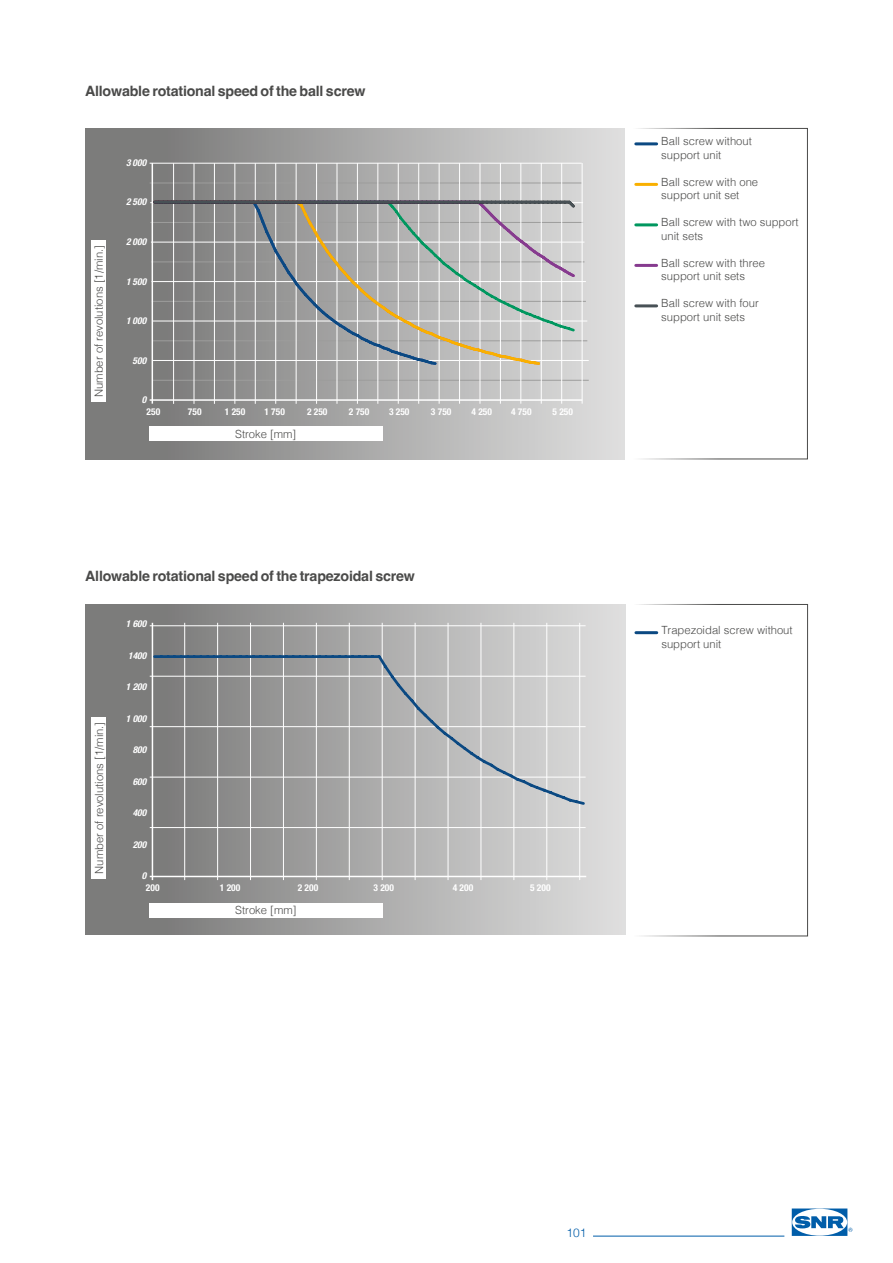
<style>
.page{position:relative;width:893px;height:1263px;background:#fff}
.page>*{position:absolute;margin:0;border:0;box-sizing:border-box;transform-origin:0 0}
.courant_noir{font:700 14.25px "Helvetica";letter-spacing:-.015em;color:#4a4a49}
.t1{font:300 12px "Helvetica";color:#005da9}
.t2{font:300 11.25px/13.5px "Helvetica";color:#4a4a49}
.t3{font:700 condensed 9.45px/12.1px "Helvetica Neue LT Std";color:#fff}
.t4{font:italic 700 condensed 9.45px "Helvetica Neue LT Std";color:#fff}
.s1{font-style:italic}
</style>
<div class="page">
<hr style="left:636px;top:142px;width:21px;height:3px;background:#0b4982">
<hr style="left:636px;top:183px;width:21px;height:3px;background:#f9b000">
<hr style="left:636px;top:223px;width:21px;height:3px;background:#00975f">
<hr style="left:636px;top:264px;width:21px;height:3px;background:#863b8f">
<hr style="left:636px;top:304px;width:21px;height:3px;background:#485156">
<div style="left:625px;top:128px;width:183px;height:331px;border:1px solid #4a4a49"></div>
<svg style="left:85px;top:128px;width:540px;height:331px;background:#a9a8a8"></svg>
<hr style="left:153px;top:360px;width:436px;height:1px;background:#fff">
<hr style="left:152px;top:321px;width:435px;height:1px;background:#fff">
<hr style="left:152px;top:281px;width:434px;height:1px;background:#fff">
<hr style="left:151px;top:242px;width:433px;height:1px;background:#fff">
<hr style="left:150px;top:202px;width:433px;height:1px;background:#fff">
<hr style="left:150px;top:163px;width:432px;height:1px;background:#fff">
<hr style="left:153px;top:380px;width:436px;height:1px;background:#9d9d9c">
<hr style="left:152px;top:341px;width:435px;height:1px;background:#9d9d9c">
<hr style="left:152px;top:301px;width:434px;height:1px;background:#9d9d9c">
<hr style="left:151px;top:262px;width:433px;height:1px;background:#9d9d9c">
<hr style="left:150px;top:222px;width:433px;height:1px;background:#9d9d9c">
<hr style="left:150px;top:183px;width:432px;height:1px;background:#9d9d9c">
<hr style="left:150px;top:399px;width:432px;height:2px;background:#fff">
<hr style="left:173px;top:163px;width:1px;height:241px;background:#fff">
<hr style="left:194px;top:163px;width:1px;height:241px;background:#fff">
<hr style="left:214px;top:163px;width:1px;height:241px;background:#fff">
<hr style="left:235px;top:163px;width:1px;height:241px;background:#fff">
<hr style="left:255px;top:163px;width:1px;height:241px;background:#fff">
<hr style="left:275px;top:163px;width:1px;height:241px;background:#fff">
<hr style="left:296px;top:163px;width:1px;height:241px;background:#fff">
<hr style="left:316px;top:163px;width:1px;height:241px;background:#fff">
<hr style="left:337px;top:163px;width:1px;height:241px;background:#fff">
<hr style="left:357px;top:163px;width:1px;height:241px;background:#fff">
<hr style="left:377px;top:163px;width:1px;height:241px;background:#fff">
<hr style="left:398px;top:163px;width:1px;height:241px;background:#fff">
<hr style="left:418px;top:163px;width:1px;height:241px;background:#fff">
<hr style="left:439px;top:163px;width:1px;height:241px;background:#fff">
<hr style="left:459px;top:163px;width:1px;height:241px;background:#fff">
<hr style="left:480px;top:163px;width:1px;height:241px;background:#fff">
<hr style="left:500px;top:163px;width:1px;height:241px;background:#fff">
<hr style="left:520px;top:163px;width:1px;height:241px;background:#fff">
<hr style="left:541px;top:163px;width:1px;height:241px;background:#fff">
<hr style="left:561px;top:163px;width:1px;height:241px;background:#fff">
<hr style="left:582px;top:163px;width:1px;height:241px;background:#fff">
<hr style="left:152px;top:163px;width:1px;height:241px;background:#fff">
<svg style="left:153px;top:333px;width:389px;height:34px;background:#a9a8a4"></svg>
<svg style="left:153px;top:279px;width:424px;height:54px;background:#abadaa"></svg>
<svg style="left:153px;top:198px;width:424px;height:81px;background:#a5a5a5"></svg>
<div style="left:149px;top:426px;width:234px;height:15px;background:#fff"></div>
<div style="left:91px;top:240px;width:15px;height:162px;background:#fff"></div>
<hr style="left:636px;top:631px;width:21px;height:3px;background:#0b4982">
<div style="left:625px;top:604px;width:183px;height:332px;border:1px solid #4a4a49"></div>
<svg style="left:85px;top:605px;width:540px;height:330px;background:#a8a8a8"></svg>
<hr style="left:150px;top:827px;width:436px;height:1px;background:#fff">
<hr style="left:150px;top:777px;width:436px;height:1px;background:#fff">
<hr style="left:150px;top:726px;width:436px;height:1px;background:#fff">
<hr style="left:150px;top:676px;width:436px;height:1px;background:#fff">
<hr style="left:150px;top:625px;width:436px;height:1px;background:#fff">
<hr style="left:150px;top:876px;width:436px;height:1px;background:#fff">
<hr style="left:184px;top:623px;width:1px;height:257px;background:#fff">
<hr style="left:217px;top:623px;width:1px;height:257px;background:#fff">
<hr style="left:250px;top:623px;width:1px;height:257px;background:#fff">
<hr style="left:283px;top:623px;width:1px;height:257px;background:#fff">
<hr style="left:316px;top:623px;width:1px;height:257px;background:#fff">
<hr style="left:349px;top:623px;width:1px;height:257px;background:#fff">
<hr style="left:382px;top:623px;width:1px;height:257px;background:#fff">
<hr style="left:415px;top:623px;width:1px;height:257px;background:#fff">
<hr style="left:448px;top:623px;width:1px;height:257px;background:#fff">
<hr style="left:481px;top:623px;width:1px;height:257px;background:#fff">
<hr style="left:514px;top:623px;width:1px;height:257px;background:#fff">
<hr style="left:546px;top:623px;width:1px;height:257px;background:#fff">
<hr style="left:579px;top:623px;width:1px;height:257px;background:#fff">
<hr style="left:152px;top:623px;width:1px;height:257px;background:#fff">
<svg style="left:153px;top:653px;width:434px;height:154px;background:#aaabac"></svg>
<div style="left:149px;top:903px;width:234px;height:15px;background:#fff"></div>
<div style="left:92px;top:717px;width:14px;height:161px;background:#fff"></div>
<hr style="left:593px;top:1236px;width:191px;height:1px;background:#005da9">
<svg style="left:792px;top:1208px;width:60px;height:28px"></svg>
<p class="courant_noir" style="left:85px;top:82px;width:282px">Allowable rotational speed of the ball screw</p>
<p class="t2" style="left:91px;top:397px;width:153px;rotate:-90deg">Number of revolutions [1/min.]</p>
<p class="t4" style="left:126px;top:157px;width:22px">3 000</p>
<p class="t4" style="left:126px;top:196px;width:22px">2 500</p>
<p class="t4" style="left:126px;top:236px;width:22px">2 000</p>
<p class="t4" style="left:126px;top:275px;width:22px">1 500</p>
<p class="t4" style="left:126px;top:315px;width:22px">1 000</p>
<p class="t4" style="left:133px;top:354px;width:15px">500</p>
<p class="t4" style="left:142px;top:394px;width:6px">0</p>
<p class="t3" style="left:147px;top:405px;width:15px">250</p>
<p class="t3" style="left:188px;top:405px;width:15px">750</p>
<p class="t3" style="left:225px;top:405px;width:22px">1 250</p>
<p class="t3" style="left:264px;top:405px;width:22px">1 750</p>
<p class="t3" style="left:307px;top:405px;width:22px">2 250</p>
<p class="t3" style="left:349px;top:405px;width:22px">2 750</p>
<p class="t3" style="left:389px;top:405px;width:22px">3 250</p>
<p class="t3" style="left:431px;top:405px;width:22px">3 750</p>
<p class="t3" style="left:472px;top:405px;width:22px">4 250</p>
<p class="t3" style="left:511px;top:405px;width:22px">4 750</p>
<p class="t3" style="left:553px;top:405px;width:22px">5 250</p>
<p class="t2" style="left:235px;top:426px;width:63px">Stroke [mm]</p>
<p class="courant_noir" style="left:85px;top:567px;width:331px">Allowable rotational speed of the trapezoidal screw</p>
<p class="t2" style="left:91px;top:874px;width:153px;rotate:-90deg">Number of revolutions [1/min.]</p>
<p class="t4" style="left:126px;top:618px;width:22px">1 600</p>
<p class="t4" style="left:128px;top:649px;width:20px">1400</p>
<p class="t4" style="left:126px;top:681px;width:22px">1 200</p>
<p class="t4" style="left:126px;top:712px;width:22px">1 000</p>
<p class="t4" style="left:133px;top:744px;width:15px">800</p>
<p class="t4" style="left:133px;top:775px;width:15px">600</p>
<p class="t4" style="left:133px;top:807px;width:15px">400</p>
<p class="t4" style="left:133px;top:838px;width:15px">200</p>
<p class="t3" style="left:146px;top:869px;width:15px;text-indent:-4px"><span class="s1">0<br></span>200</p>
<p class="t3" style="left:220px;top:881px;width:22px">1 200</p>
<p class="t3" style="left:298px;top:881px;width:22px">2 200</p>
<p class="t3" style="left:374px;top:881px;width:22px">3 200</p>
<p class="t3" style="left:453px;top:881px;width:22px">4 200</p>
<p class="t3" style="left:530px;top:881px;width:22px">5 200</p>
<p class="t2" style="left:235px;top:903px;width:63px">Stroke [mm]</p>
<p class="t2" style="left:661px;top:134px;width:92px">Ball screw without support unit</p>
<p class="t2" style="left:661px;top:174px;width:98px">Ball screw with one support unit set</p>
<p class="t2" style="left:661px;top:215px;width:139px">Ball screw with two support unit sets</p>
<p class="t2" style="left:661px;top:255px;width:105px">Ball screw with three support unit sets</p>
<p class="t2" style="left:661px;top:296px;width:99px">Ball screw with four support unit sets</p>
<p class="t2" style="left:661px;top:623px;width:133px">Trapezoidal screw without support unit</p>
<p class="t1" style="left:566px;top:1222px;width:22px">101</p>
</div>
